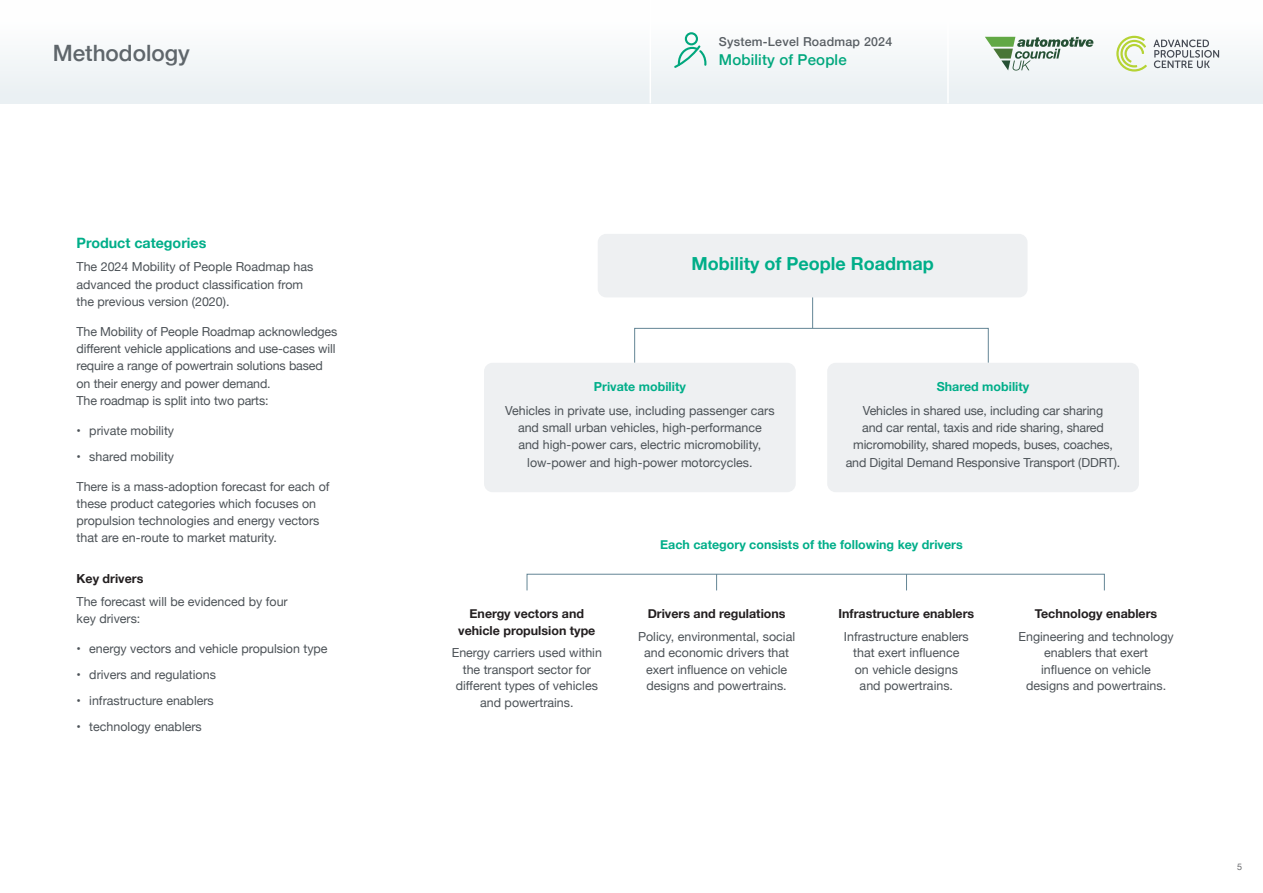
<style>
.page{position:relative;width:1263px;height:893px;background:#fff}
.page>*{position:absolute;margin:0;border:0;box-sizing:border-box;transform-origin:0 0}
.t1{font:500 22.5px "Helvetica Neue";color:#5f666b}
.t2{font:700 18px "Helvetica Neue";color:#00ae89}
.t3{font:500 15px "Helvetica Neue";letter-spacing:.01em;color:#00a77d}
.t4{font:700 14.25px "Helvetica Neue";color:#00ae89}
.t5{font:12.45px/17.2px "Helvetica Neue";color:#4c5257;text-align:center}
.t6{font:700 12.45px/16.5px "Helvetica Neue";color:#231f20;text-align:center}
.t7{font:700 12.45px "Helvetica Neue";color:#00ae89}
.t8{font:500 12.3px "Helvetica Neue";letter-spacing:.02em;color:#585e63}
.t9{font:9px "Helvetica Neue";color:#6c6d70}
</style>
<div class="page">
<div style="left:0;top:0;width:1262px;height:103px;background:#f6f8fa"></div>
<svg style="left:1116px;top:36px;width:31px;height:36px"></svg>
<svg style="left:1153px;top:39px;width:66px;height:29px"></svg>
<svg style="left:985px;top:37px;width:108px;height:34px"></svg>
<hr style="left:947px;top:0;width:2px;height:103px;background:#fff">
<hr style="left:649px;top:0;width:2px;height:103px;background:#fff">
<div style="left:685px;top:32px;width:13px;height:13px;border:2px solid #00a77d;border-radius:50%"></div>
<svg style="left:674px;top:44px;width:33px;height:24px"></svg>
<div style="left:598px;top:234px;width:429px;height:63px;background:#eef0f2;border-radius:9px"></div>
<div style="left:634px;top:328px;width:354px;height:35px;border:1px solid #638595"></div>
<div style="left:527px;top:574px;width:577px;height:17px;border:1px solid #638595"></div>
<hr style="left:812px;top:297px;width:1px;height:31px;background:#638595">
<svg style="left:716px;top:574px;width:1px;height:16px"></svg>
<svg style="left:906px;top:574px;width:1px;height:16px"></svg>
<div style="left:484px;top:363px;width:312px;height:129px;background:#eef0f2;border-radius:9px"></div>
<div style="left:827px;top:363px;width:312px;height:129px;background:#eef0f2;border-radius:9px"></div>
<h1 class="t1" style="left:53px;top:35px;width:139px">Methodology</h1>
<p class="t4" style="left:77px;top:231px;width:131px">Product categories</p>
<p class="t5" style="left:77px;top:259px;width:238px;text-align:left">The 2024 Mobility of People Roadmap has advanced the product classification from the previous version (2020).</p>
<p class="t5" style="left:77px;top:324px;width:262px;text-align:left">The Mobility of People Roadmap acknowledges different vehicle applications and use-cases will require a range of powertrain solutions based on their energy and power demand.<br>The roadmap is split into two parts:</p>
<p class="t5" style="left:77px;top:423px;width:99px">• private mobility</p>
<p class="t5" style="left:77px;top:448px;width:99px">• shared mobility</p>
<p class="t5" style="left:77px;top:478px;width:254px;text-align:left">There is a mass-adoption forecast for each of these product categories which focuses on propulsion technologies and energy vectors that are en-route to market maturity.</p>
<p class="t6" style="left:77px;top:570px;width:68px">Key drivers</p>
<p class="t5" style="left:77px;top:594px;width:213px;text-align:left">The forecast will be evidenced by four key drivers:</p>
<p class="t5" style="left:77px;top:641px;width:253px">• energy vectors and vehicle propulsion type</p>
<p class="t5" style="left:77px;top:667px;width:141px">• drivers and regulations</p>
<p class="t5" style="left:77px;top:693px;width:139px">• infrastructure enablers</p>
<p class="t5" style="left:77px;top:718px;width:127px">• technology enablers</p>
<p class="t8" style="left:719px;top:32px;width:175px">System-Level Roadmap 2024</p>
<p class="t3" style="left:719px;top:48px;width:129px">Mobility of People</p>
<h2 class="t2" style="left:691px;top:249px;width:244px">Mobility of People Roadmap</h2>
<p class="t7" style="left:594px;top:377px;width:93px">Private mobility</p>
<p class="t5" style="left:505px;top:403px;width:271px">Vehicles in private use, including passenger cars and small urban vehicles, high-performance<br>and high-power cars, electric micromobility, low-power and high-power motorcycles.</p>
<p class="t7" style="left:937px;top:377px;width:94px">Shared mobility</p>
<p class="t5" style="left:846px;top:403px;width:276px">Vehicles in shared use, including car sharing<br>and car rental, taxis and ride sharing, shared micromobility, shared mopeds, buses, coaches, and Digital Demand Responsive Transport (DDRT).</p>
<p class="t6" style="left:458px;top:606px;width:139px">Energy vectors and vehicle propulsion type</p>
<p class="t5" style="left:452px;top:645px;width:152px;line-height:16.5px">Energy carriers used within the transport sector for different types of vehicles and powertrains.</p>
<p class="t7" style="left:660px;top:535px;width:304px">Each category consists of the following key drivers</p>
<p class="t6" style="left:648px;top:606px;width:139px">Drivers and regulations</p>
<p class="t5" style="left:638px;top:629px;width:159px;line-height:16.5px">Policy, environmental, social and economic drivers that exert influence on vehicle designs and powertrains.</p>
<p class="t6" style="left:838px;top:606px;width:137px">Infrastructure enablers</p>
<p class="t5" style="left:844px;top:629px;width:126px;line-height:16.5px">Infrastructure enablers that exert influence<br>on vehicle designs and powertrains.</p>
<p class="t6" style="left:1035px;top:606px;width:124px">Technology enablers</p>
<p class="t5" style="left:1018px;top:629px;width:157px;line-height:16.5px">Engineering and technology enablers that exert influence on vehicle designs and powertrains.</p>
<p class="t9" style="left:1237px;top:860px;width:7px">5</p>
</div>
